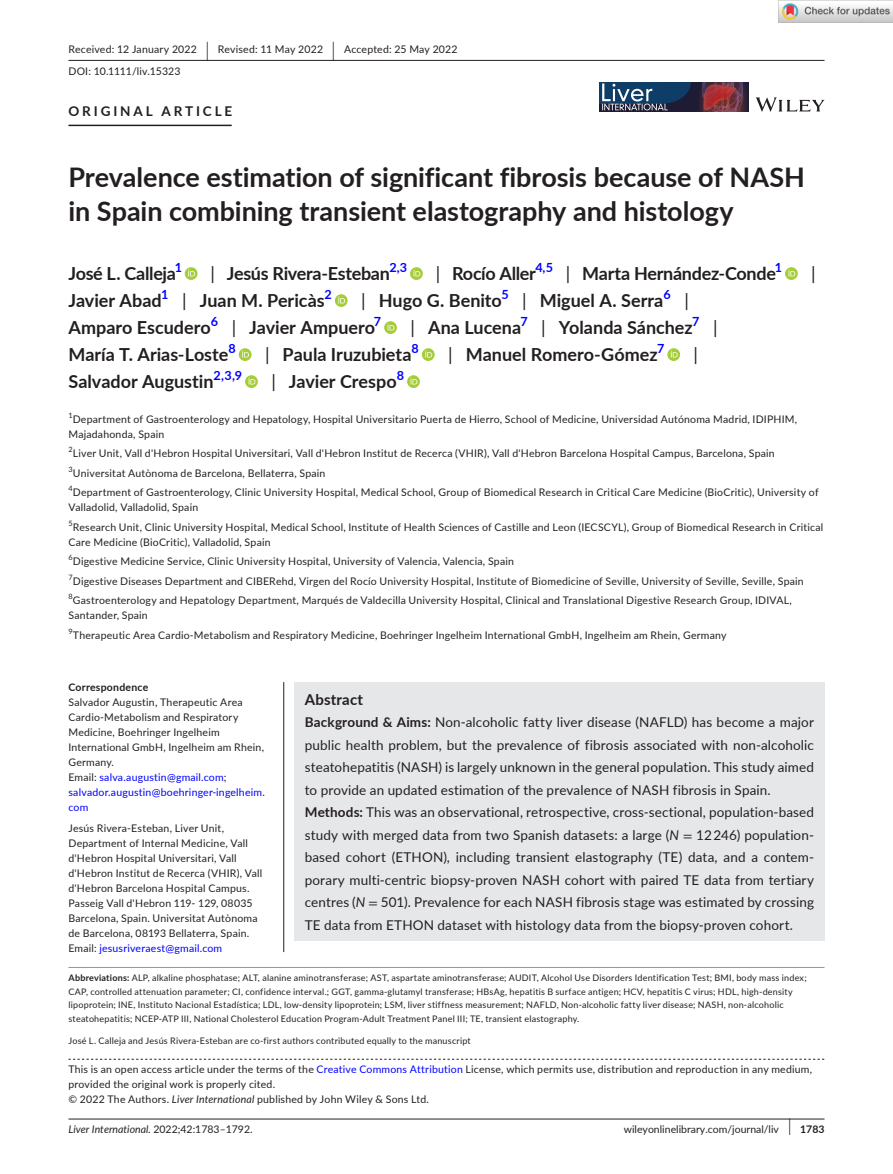
<style>
.page{position:relative;width:893px;height:1174px;background:#fff}
.page>*{position:absolute;margin:0;border:0;box-sizing:border-box;transform-origin:0 0}
.t1{font:700 27px/34.5px "Lato";letter-spacing:-.005em;color:#231f20}
.t2{font:700 18px "Lato";color:#231f20}
.t3{font:700 18px "Lato";letter-spacing:-.02em;color:#231f20}
.t4{font:18px "Lato";color:#231f20}
.t5{font:700 15px "Lato";letter-spacing:.015em;color:#231f20}
.t6{font:13.5px/22.5px "Lato";letter-spacing:.01em;color:#231f20}
.t7{font:700 13.5px "Lato";letter-spacing:.215em;color:#231f20}
.t8{font:700 12.6px "Lato";color:#00f}
.t9{font:10.5px/15px "Lato";letter-spacing:.02em;color:#231f20}
.t10{font:10.5px "Lato";color:#231f20}
.t11{font:italic 10.5px "Lato";color:#231f20}
.t12{font:700 10.5px "Lato";letter-spacing:.02em;color:#231f20}
.t13{font:9px/13.5px "Lato";letter-spacing:.025em;color:#231f20}
.s1{font-size:19.65px}
.s2{font-weight:400}
.s3{color:#00f}
.s4{font-weight:700}
.s5{font-style:italic}
.s6{font-family:"STIX"}
.s7{font-style:normal}
.s8{font-size:17.4px}
</style>
<div class="page">
<hr style="left:68px;top:1118px;width:756px;height:1px;background:#231f20">
<svg style="left:756px;top:97px;width:68px;height:15px"></svg>
<img style="left:599px;top:82px;width:149px;height:30px">
<div style="left:599px;top:82px;width:63px;height:22px;background:#0e3e67"></div>
<svg style="left:602px;top:82px;width:89px;height:28px"></svg>
<hr style="left:68px;top:60px;width:756px;height:1px;background:#231f20">
<hr style="left:68px;top:125px;width:164px;height:1px;background:#231f20">
<svg style="left:185px;top:267px;width:13px;height:13px"></svg>
<svg style="left:188px;top:269px;width:7px;height:7px"></svg>
<svg style="left:410px;top:267px;width:13px;height:13px"></svg>
<svg style="left:413px;top:269px;width:7px;height:7px"></svg>
<svg style="left:785px;top:267px;width:13px;height:13px"></svg>
<svg style="left:788px;top:269px;width:7px;height:7px"></svg>
<svg style="left:335px;top:294px;width:13px;height:13px"></svg>
<svg style="left:338px;top:296px;width:7px;height:7px"></svg>
<svg style="left:384px;top:321px;width:13px;height:13px"></svg>
<svg style="left:388px;top:323px;width:6px;height:7px"></svg>
<svg style="left:239px;top:348px;width:12px;height:13px"></svg>
<svg style="left:242px;top:350px;width:7px;height:7px"></svg>
<svg style="left:422px;top:348px;width:13px;height:13px"></svg>
<svg style="left:425px;top:350px;width:7px;height:7px"></svg>
<svg style="left:667px;top:348px;width:13px;height:13px"></svg>
<svg style="left:671px;top:350px;width:7px;height:7px"></svg>
<svg style="left:245px;top:375px;width:13px;height:13px"></svg>
<svg style="left:248px;top:377px;width:7px;height:7px"></svg>
<svg style="left:407px;top:375px;width:13px;height:13px"></svg>
<svg style="left:410px;top:377px;width:7px;height:7px"></svg>
<svg style="left:68px;top:1058px;width:756px;height:1px"></svg>
<hr style="left:68px;top:967px;width:756px;height:1px;background:#939598">
<div style="left:294px;top:682px;width:530px;height:258px;background:#e6e7e9"></div>
<hr style="left:283px;top:682px;width:1px;height:270px;background:#231f20">
<img style="left:779px;top:0;width:114px;height:23px">
<p class="t9" style="left:68px;top:38px;width:391px;line-height:21.8px">Received: 12 January 2022 <span class="s1">|</span> Revised: 11 May 2022 <span class="s1">|</span> Accepted: 25 May 2022<br>DOI: 10.1111/liv.15323</p>
<p class="t7" style="left:68px;top:101px;width:165px">ORIGINAL ARTICLE</p>
<h1 class="t1" style="left:68px;top:159px;width:738px">Prevalence estimation of significant fibrosis because of NASH in Spain combining transient elastography and histology</h1>
<h2 class="t3" style="left:68px;top:260px;width:109px">José L. Calleja</h2>
<p class="t8" style="left:175px;top:258px;width:9px">1</p>
<h2 class="t2" style="left:210px;top:260px;width:181px"><span class="s2">|</span> Jesús Rivera-Esteban</h2>
<p class="t8" style="left:389px;top:258px;width:19px">2,3</p>
<h2 class="t3" style="left:436px;top:260px;width:102px"><span class="s2">|</span> Rocío Aller</h2>
<p class="t8" style="left:535px;top:258px;width:19px">4,5</p>
<h2 class="t2" style="left:566px;top:260px;width:212px"><span class="s2">|</span> Marta Hernández-Conde</h2>
<p class="t8" style="left:775px;top:258px;width:9px">1</p>
<h2 class="t4" style="left:811px;top:260px;width:6px">|</h2>
<h2 class="t2" style="left:68px;top:287px;width:95px">Javier Abad</h2>
<p class="t8" style="left:161px;top:285px;width:9px">1</p>
<h2 class="t2" style="left:182px;top:287px;width:144px"><span class="s2">|</span> Juan M. Pericàs</h2>
<p class="t8" style="left:325px;top:285px;width:9px">2</p>
<h2 class="t2" style="left:361px;top:287px;width:142px"><span class="s2">|</span> Hugo G. Benito</h2>
<p class="t8" style="left:501px;top:285px;width:9px">5</p>
<h2 class="t2" style="left:522px;top:287px;width:143px"><span class="s2">|</span> Miguel A. Serra</h2>
<p class="t8" style="left:663px;top:285px;width:9px">6</p>
<h2 class="t4" style="left:684px;top:287px;width:6px">|</h2>
<h2 class="t2" style="left:68px;top:314px;width:144px">Amparo Escudero</h2>
<p class="t8" style="left:211px;top:312px;width:9px">6</p>
<h2 class="t2" style="left:232px;top:314px;width:145px"><span class="s2">|</span> Javier Ampuero</h2>
<p class="t8" style="left:374px;top:312px;width:9px">7</p>
<h2 class="t2" style="left:410px;top:314px;width:112px"><span class="s2">|</span> Ana Lucena</h2>
<p class="t8" style="left:520px;top:312px;width:9px">7</p>
<h2 class="t2" style="left:541px;top:314px;width:153px"><span class="s2">|</span> Yolanda Sánchez</h2>
<p class="t8" style="left:692px;top:312px;width:9px">7</p>
<h2 class="t4" style="left:713px;top:314px;width:6px">|</h2>
<h2 class="t2" style="left:68px;top:341px;width:161px">María T. Arias-Loste</h2>
<p class="t8" style="left:228px;top:339px;width:9px">8</p>
<h2 class="t2" style="left:265px;top:341px;width:148px"><span class="s2">|</span> Paula Iruzubieta</h2>
<p class="t8" style="left:412px;top:339px;width:9px">8</p>
<h2 class="t2" style="left:448px;top:341px;width:211px"><span class="s2">|</span> Manuel Romero-Gómez</h2>
<p class="t8" style="left:657px;top:339px;width:9px">7</p>
<h2 class="t4" style="left:694px;top:341px;width:6px">|</h2>
<h2 class="t2" style="left:68px;top:368px;width:147px">Salvador Augustin</h2>
<p class="t8" style="left:213px;top:366px;width:30px">2,3,9</p>
<h2 class="t2" style="left:271px;top:368px;width:127px"><span class="s2">|</span> Javier Crespo</h2>
<p class="t8" style="left:397px;top:366px;width:9px">8</p>
<p class="t9" style="left:68px;top:411px;width:730px"><sup>1</sup>Department of Gastroenterology and Hepatology, Hospital Universitario Puerta de Hierro, School of Medicine, Universidad Autónoma Madrid, IDIPHIM,<br>Majadahonda, Spain</p>
<p class="t9" style="left:68px;top:443px;width:752px;line-height:19.5px"><sup>2</sup>Liver Unit, Vall d'Hebron Hospital Universitari, Vall d'Hebron Institut de Recerca (VHIR), Vall d'Hebron Barcelona Hospital Campus, Barcelona, Spain<br><sup>3</sup>Universitat Autònoma de Barcelona, Bellaterra, Spain<br><sup>4</sup>Department of Gastroenterology, Clinic University Hospital, Medical School, Group of Biomedical Research in Critical Care Medicine (BioCritic), University of</p>
<p class="t9" style="left:68px;top:497px;width:756px;line-height:19.5px">Valladolid, Valladolid, Spain<br><sup>5</sup>Research Unit, Clinic University Hospital, Medical School, Institute of Health Sciences of Castille and Leon (IECSCYL), Group of Biomedical Research in Critical</p>
<p class="t9" style="left:68px;top:531px;width:737px;line-height:19.5px">Care Medicine (BioCritic), Valladolid, Spain<br><sup>6</sup>Digestive Medicine Service, Clinic University Hospital, University of Valencia, Valencia, Spain<br><sup>7</sup>Digestive Diseases Department and CIBERehd, Virgen del Rocío University Hospital, Institute of Biomedicine of Seville, University of Seville, Seville, Spain <sup>8</sup>Gastroenterology and Hepatology Department, Marqués de Valdecilla University Hospital, Clinical and Translational Digestive Research Group, IDIVAL,</p>
<p class="t9" style="left:68px;top:605px;width:659px;line-height:19.5px">Santander, Spain<br><sup>9</sup>Therapeutic Area Cardio-Metabolism and Respiratory Medicine, Boehringer Ingelheim International GmbH, Ingelheim am Rhein, Germany</p>
<p class="t12" style="left:68px;top:679px;width:81px">Correspondence</p>
<p class="t9" style="left:68px;top:694px;width:198px">Salvador Augustin, Therapeutic Area<br>Cardio-Metabolism and Respiratory<br>Medicine, Boehringer Ingelheim<br>International GmbH, Ingelheim am Rhein,<br>Germany.<br>Email: <span class="s3">salva.augustin@gmail.com</span>; <span class="s3">salvador.augustin@boehringer-ingelheim. com</span></p>
<p class="t9" style="left:68px;top:820px;width:195px">Jesús Rivera-Esteban, Liver Unit, Department of Internal Medicine, Vall d'Hebron Hospital Universitari, Vall d'Hebron Institut de Recerca (VHIR), Vall d'Hebron Barcelona Hospital Campus.<br>Passeig Vall d'Hebron 119- 129, 08035<br>Barcelona, Spain. Universitat Autònoma de Barcelona, 08193 Bellaterra, Spain.<br>Email: <span class="s3">jesusriveraest@gmail.com</span></p>
<h3 class="t5" style="left:305px;top:688px;width:60px">Abstract</h3>
<p class="t6" style="left:305px;top:710px;width:511px"><span class="s4">Background &amp; Aims:</span> Non-alcoholic fatty liver disease (NAFLD) has become a major public health problem, but the prevalence of fibrosis associated with non-alcoholic steatohepatitis (NASH) is largely unknown in the general population. This study aimed to provide an updated estimation of the prevalence of NASH fibrosis in Spain.<br><span class="s4">Methods:</span> This was an observational, retrospective, cross-sectional, population-based study with merged data from two Spanish datasets: a large (<span class="s5">N</span> <span class="s6">=</span> 12 246) population&shy;based cohort (ETHON), including transient elastography (TE) data, and a contem&shy;porary multi-centric biopsy-proven NASH cohort with paired TE data from tertiary centres (<span class="s5">N</span> <span class="s6">=</span> 501). Prevalence for each NASH fibrosis stage was estimated by crossing TE data from ETHON dataset with histology data from the biopsy-proven cohort.</p>
<p class="t13" style="left:68px;top:971px;width:740px"><span class="s4">Abbreviations:</span> ALP, alkaline phosphatase; ALT, alanine aminotransferase; AST, aspartate aminotransferase; AUDIT, Alcohol Use Disorders Identification Test; BMI, body mass index; CAP, controlled attenuation parameter; CI, confidence interval.; GGT, gamma-glutamyl transferase; HBsAg, hepatitis B surface antigen; HCV, hepatitis C virus; HDL, high-density lipoprotein; INE, Instituto Nacional Estadística; LDL, low-density lipoprotein; LSM, liver stiffness measurement; NAFLD, Non-alcoholic fatty liver disease; NASH, non-alcoholic steatohepatitis; NCEP-ATP III, National Cholesterol Education Program-Adult Treatment Panel III; TE, transient elastography.</p>
<p class="t13" style="left:68px;top:1033px;width:404px">José L. Calleja and Jesús Rivera-Esteban are co-first authors contributed equally to the manuscript</p>
<p class="t9" style="left:68px;top:1061px;width:745px">This is an open access article under the terms of the <span class="s3">Creative Commons Attribution</span> License, which permits use, distribution and reproduction in any medium, provided the original work is properly cited.<br>© 2022 The Authors. <span class="s5">Liver International</span> published by John Wiley &amp; Sons Ltd.</p>
<p class="t11" style="left:68px;top:1121px;width:186px">Liver International. <span class="s7">2022;42:1783–1792.</span></p>
<p class="t10" style="left:624px;top:1121px;width:202px">wileyonlinelibrary.com/journal/liv <span class="s8">|</span> <span class="s4">1783</span></p>
</div>
